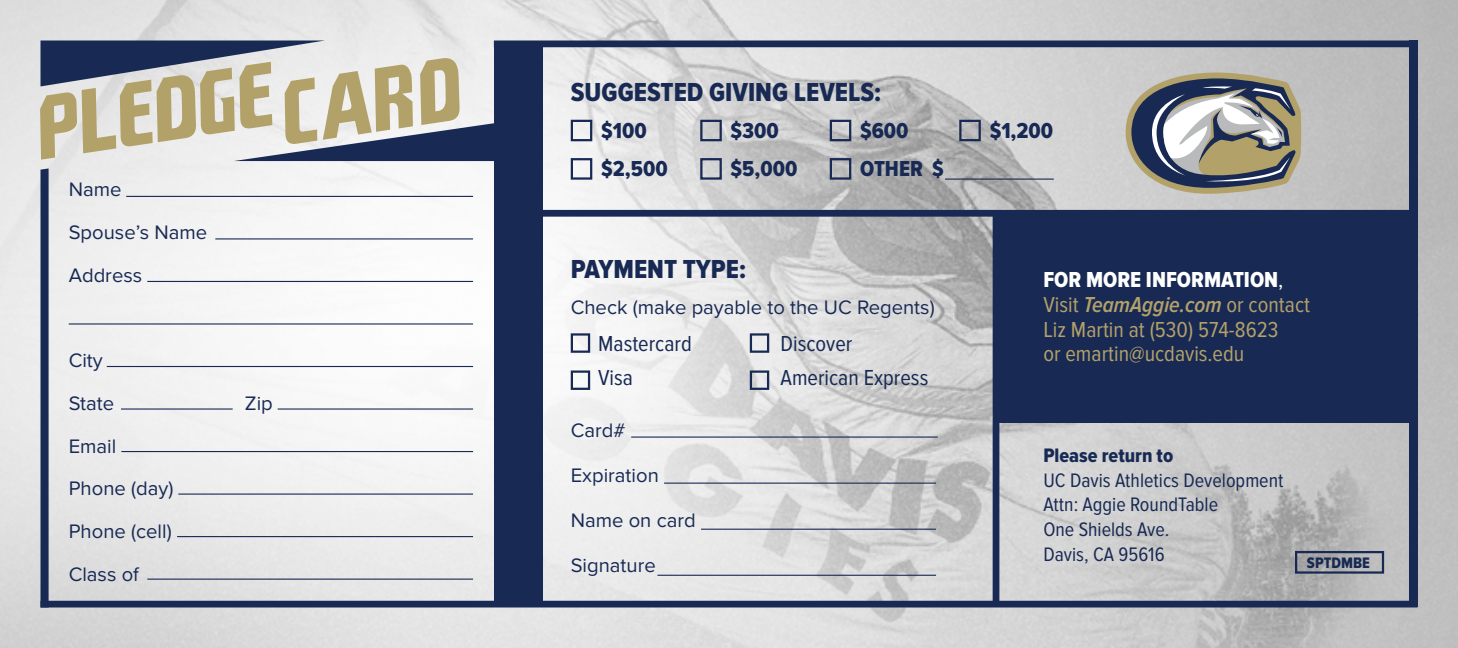
<style>
.page{position:relative;width:1458px;height:648px;background:#fff}
.page>*{position:absolute;margin:0;border:0;box-sizing:border-box;transform-origin:0 0}
.t1{font:89.77px "Invader 2014";color:#b3a16a}
.t2{font:27px "Proxima Nova Cond Extrabld";color:#182a54}
.t3{font:22.5px/24.8px "Proxima Nova Cond";color:#b3a16a}
.t4{font:22.5px "Proxima Nova Cond";color:#182a54}
.t5{font:22.5px/38.5px "Proxima Nova Cond Extrabld";color:#182a54}
.t6{font:22.5px "Proxima Nova Cond Extrabld";color:#fff}
.t7{font:20.25px/42.8px "Proxima Nova";color:#182a54}
.t8{font:20.25px/24.8px "Proxima Nova Cond";color:#182a54}
.t9{font:20.25px "Proxima Nova Cond Extrabld";color:#182a54}
.t10{font:15.75px "Proxima Nova Cond Extrabld";color:#182a54}
.s1{font-family:"Proxima Nova Cond"}
.s2{font-weight:600;font-style:italic}
</style>
<div class="page">
<img style="left:0;top:0;width:1458px;height:648px">
<div style="left:494px;top:40px;width:924px;height:7px;background:#182a54"></div>
<div style="left:993px;top:213px;width:6px;height:391px;background:#182a54"></div>
<div style="left:40px;top:601px;width:1378px;height:7px;background:#182a54"></div>
<div style="left:531px;top:210px;width:882px;height:7px;background:#182a54"></div>
<div style="left:571px;top:120px;width:21px;height:21px;border:2px solid #182a54"></div>
<div style="left:571px;top:158px;width:21px;height:22px;border:2px solid #182a54"></div>
<div style="left:571px;top:333px;width:19px;height:20px;border:2px solid #182a54"></div>
<div style="left:750px;top:333px;width:19px;height:20px;border:2px solid #182a54"></div>
<div style="left:571px;top:370px;width:19px;height:20px;border:2px solid #182a54"></div>
<div style="left:750px;top:370px;width:19px;height:20px;border:2px solid #182a54"></div>
<div style="left:700px;top:120px;width:22px;height:21px;border:2px solid #182a54"></div>
<div style="left:700px;top:158px;width:22px;height:22px;border:2px solid #182a54"></div>
<div style="left:830px;top:158px;width:21px;height:22px;border:2px solid #182a54"></div>
<div style="left:830px;top:120px;width:21px;height:21px;border:2px solid #182a54"></div>
<div style="left:959px;top:120px;width:22px;height:21px;border:2px solid #182a54"></div>
<hr style="left:126px;top:196px;width:347px;height:1px;background:#182a54">
<hr style="left:215px;top:238px;width:258px;height:1px;background:#182a54">
<hr style="left:147px;top:281px;width:326px;height:1px;background:#182a54">
<hr style="left:69px;top:323px;width:404px;height:2px;background:#182a54">
<hr style="left:107px;top:366px;width:366px;height:1px;background:#182a54">
<hr style="left:121px;top:451px;width:352px;height:1px;background:#182a54">
<hr style="left:121px;top:408px;width:112px;height:2px;background:#182a54">
<hr style="left:278px;top:408px;width:195px;height:2px;background:#182a54">
<hr style="left:178px;top:494px;width:295px;height:1px;background:#182a54">
<hr style="left:177px;top:536px;width:296px;height:1px;background:#182a54">
<hr style="left:147px;top:579px;width:326px;height:1px;background:#182a54">
<hr style="left:631px;top:437px;width:307px;height:1px;background:#182a54">
<hr style="left:945px;top:179px;width:109px;height:1px;background:#182a54">
<hr style="left:664px;top:483px;width:272px;height:1px;background:#182a54">
<hr style="left:701px;top:529px;width:235px;height:1px;background:#182a54">
<hr style="left:657px;top:575px;width:279px;height:1px;background:#182a54">
<svg style="left:40px;top:168px;width:9px;height:440px;background:#2c3d62"></svg>
<div style="left:1409px;top:40px;width:9px;height:568px;background:#182a54"></div>
<svg style="left:1126px;top:73px;width:176px;height:121px;background:#92928f"></svg>
<div style="left:494px;top:45px;width:49px;height:558px;background:#182a54"></div>
<svg style="left:40px;top:40px;width:285px;height:46px;background:#7f889d"></svg>
<svg style="left:234px;top:120px;width:260px;height:41px"></svg>
<div style="left:994px;top:214px;width:418px;height:209px;background:#182a54"></div>
<div style="left:1295px;top:551px;width:89px;height:23px;border:2px solid #182a54"></div>
<h1 class="t1" style="left:31px;top:99px;width:431px;rotate:-9deg">pledgECARD</h1>
<p class="t7" style="left:69px;top:169px;width:140px">Name<br>Spouse’s Name<br>Address</p>
<p class="t7" style="left:69px;top:340px;width:47px">City<br>State</p>
<p class="t7" style="left:245px;top:382px;width:30px">Zip</p>
<h2 class="t2" style="left:571px;top:77px;width:312px">SUGGESTED GIVING LEVELS:</h2>
<p class="t5" style="left:601px;top:112px;width:68px">$100 $2,500</p>
<p class="t5" style="left:731px;top:112px;width:68px">$300 $5,000</p>
<p class="t5" style="left:860px;top:112px;width:50px">$600</p>
<p class="t5" style="left:990px;top:112px;width:65px">$1,200</p>
<p class="t5" style="left:860px;top:151px;width:85px">OTHER $</p>
<h2 class="t2" style="left:571px;top:254px;width:177px">PAYMENT TYPE:</h2>
<p class="t7" style="left:571px;top:286px;width:365px">Check (make payable to the UC Regents)</p>
<p class="t4" style="left:598px;top:331px;width:95px">Mastercard</p>
<p class="t4" style="left:781px;top:331px;width:73px">Discover</p>
<p class="t4" style="left:598px;top:365px;width:36px">Visa</p>
<p class="t4" style="left:781px;top:365px;width:149px">American Express</p>
<p class="t6" style="left:1043px;top:267px;width:242px">FOR MORE INFORMATION<span class="s1">,</span></p>
<p class="t3" style="left:1043px;top:293px;width:268px">Visit <span class="s2">TeamAggie.com</span> or contact<br>Liz Martin at (530) 574-8623<br>or emartin@ucdavis.edu</p>
<p class="t7" style="left:571px;top:410px;width:56px">Card#</p>
<p class="t7" style="left:571px;top:455px;width:90px">Expiration</p>
<p class="t7" style="left:571px;top:500px;width:126px">Name on card</p>
<p class="t7" style="left:571px;top:545px;width:87px">Signature</p>
<p class="t7" style="left:69px;top:425px;width:106px">Email<br>Phone (day)<br>Phone (cell)<br>Class of</p>
<p class="t9" style="left:1043px;top:444px;width:131px">Please return to</p>
<p class="t8" style="left:1043px;top:468px;width:242px">UC Davis Athletics Development<br>Attn: Aggie RoundTable<br>One Shields Ave.<br>Davis, CA 95616</p>
<p class="t10" style="left:1307px;top:554px;width:64px">SPTDMBE</p>
</div>
